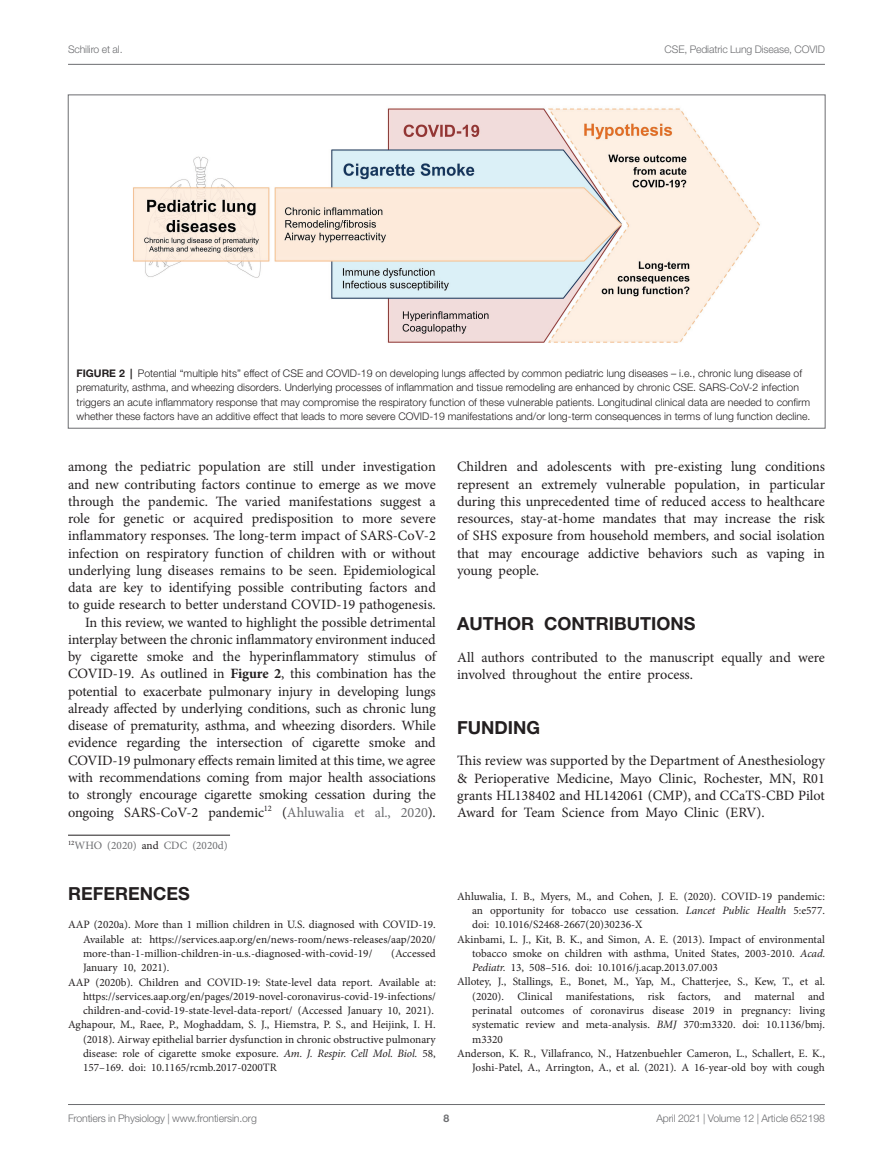
<style>
.page{position:relative;width:893px;height:1170px;background:#fff}
.page>*{position:absolute;margin:0;border:0;box-sizing:border-box;transform-origin:0 0}
.HEAD_1{font:700 18px "Helvetica Neue LT Std";color:#231f20}
.REF_HD{font:700 18px "Helvetica Neue LT Std";color:#231f20}
.TEXT{font:14.25px/17.2px "Minion Pro";letter-spacing:-.005em;color:#231f20;text-align:justify}
.TEXT_FLUSH{font:14.25px/17.2px "Minion Pro";letter-spacing:-.005em;color:#231f20}
.REF{font:11.25px/14.2px "Minion Pro";color:#231f20;text-align:justify}
.FOOTNOTE{font:11.25px "Minion Pro";color:#6c6d70}
.FIG_LEG{font:300 10.5px/14.2px "Helvetica Neue LT Std";color:#231f20}
.t1{font:300 10.5px "Helvetica Neue LT Std";letter-spacing:-.015em;color:#6c6d70}
.t2{font:700 10.5px "Helvetica Neue LT Std";color:#6c6d70}
.s1{font-weight:700}
.s2{color:#6c6d70}
.s3{color:#231f20}
.s4{font-style:italic}
</style>
<div class="page">
<hr style="left:68px;top:64px;width:757px;height:1px;background:#6c6d70">
<hr style="left:68px;top:1104px;width:757px;height:1px;background:#6c6d70">
<hr style="left:68px;top:834px;width:162px;height:1px;background:#231f20">
<img style="left:133px;top:108px;width:627px;height:235px">
<p class="t1" style="left:68px;top:42px;width:56px">Schiliro et al.</p>
<p class="t1" style="left:665px;top:42px;width:162px">CSE, Pediatric Lung Disease, COVID</p>
<p class="FIG_LEG" style="left:77px;top:366px;width:735px"><span class="s1">FIGURE 2 |</span> Potential “multiple hits” effect of CSE and COVID-19 on developing lungs affected by common pediatric lung diseases – i.e., chronic lung disease of prematurity, asthma, and wheezing disorders. Underlying processes of inflammation and tissue remodeling are enhanced by chronic CSE. SARS-CoV-2 infection triggers an acute inflammatory response that may compromise the respiratory function of these vulnerable patients. Longitudinal clinical data are needed to confirm whether these factors have an additive effect that leads to more severe COVID-19 manifestations and/or long-term consequences in terms of lung function decline.</p>
<p class="TEXT" style="left:68px;top:458px;width:369px">among the pediatric population are still under investigation and new contributing factors continue to emerge as we move through the pandemic. The varied manifestations suggest a role for genetic or acquired predisposition to more severe inflammatory responses. The long-term impact of SARS-CoV-2 infection on respiratory function of children with or without underlying lung diseases remains to be seen. Epidemiological data are key to identifying possible contributing factors and to guide research to better understand COVID-19 pathogenesis.</p>
<p class="TEXT" style="left:68px;top:613px;width:369px;text-indent:17px">In this review, we wanted to highlight the possible detrimental interplay between the chronic inflammatory environment induced by cigarette smoke and the hyperinflammatory stimulus of COVID-19. As outlined in <span class="s1">Figure 2</span>, this combination has the potential to exacerbate pulmonary injury in developing lungs already affected by underlying conditions, such as chronic lung disease of prematurity, asthma, and wheezing disorders. While evidence regarding the intersection of cigarette smoke and COVID-19 pulmonary effects remain limited at this time, we agree with recommendations coming from major health associations to strongly encourage cigarette smoking cessation during the ongoing SARS-CoV-2 pandemic<sup>12</sup> (<span class="s2">Ahluwalia et al., 2020</span>).</p>
<p class="FOOTNOTE" style="left:68px;top:837px;width:161px"><sup>12</sup>WHO (2020) <span class="s3">and</span> CDC (2020d)</p>
<p class="REF_HD" style="left:68px;top:882px;width:123px">REFERENCES</p>
<p class="REF" style="left:83px;top:917px;width:354px;text-indent:-15px">AAP (2020a). More than 1 million children in U.S. diagnosed with COVID-19.<br>Available at: https://services.aap.org/en/news-room/news-releases/aap/2020/ more-than-1-million-children-in-u.s.-diagnosed-with-covid-19/</p>
<p class="REF" style="left:391px;top:946px;width:46px">(Accessed</p>
<p class="REF" style="left:83px;top:960px;width:88px">January 10, 2021).</p>
<p class="REF" style="left:83px;top:974px;width:354px;text-indent:-15px">AAP (2020b). Children and COVID-19: State-level data report. Available at: https://services.aap.org/en/pages/2019-novel-coronavirus-covid-19-infections/ children-and-covid-19-state-level-data-report/ (Accessed January 10, 2021).</p>
<p class="REF" style="left:83px;top:1017px;width:354px;text-indent:-15px">Aghapour, M., Raee, P., Moghaddam, S. J., Hiemstra, P. S., and Heijink, I. H. (2018). Airway epithelial barrier dysfunction in chronic obstructive pulmonary disease: role of cigarette smoke exposure. <span class="s4">Am. J. Respir. Cell Mol. Biol.</span> 58, 157–169. doi: 10.1165/rcmb.2017-0200TR</p>
<p class="TEXT" style="left:457px;top:458px;width:369px">Children and adolescents with pre-existing lung conditions represent an extremely vulnerable population, in particular during this unprecedented time of reduced access to healthcare resources, stay-at-home mandates that may increase the risk of SHS exposure from household members, and social isolation that may encourage addictive behaviors such as vaping in young people.</p>
<p class="HEAD_1" style="left:457px;top:612px;width:240px">AUTHOR CONTRIBUTIONS</p>
<p class="TEXT_FLUSH" style="left:457px;top:648px;width:369px">All authors contributed to the manuscript equally and were involved throughout the entire process.</p>
<p class="HEAD_1" style="left:457px;top:716px;width:84px">FUNDING</p>
<p class="TEXT_FLUSH" style="left:457px;top:752px;width:369px;text-align:justify">This review was supported by the Department of Anesthesiology &amp; Perioperative Medicine, Mayo Clinic, Rochester, MN, R01 grants HL138402 and HL142061 (CMP), and CCaTS-CBD Pilot Award for Team Science from Mayo Clinic (ERV).</p>
<p class="REF" style="left:472px;top:889px;width:354px;text-indent:-15px">Ahluwalia, I. B., Myers, M., and Cohen, J. E. (2020). COVID-19 pandemic: an opportunity for tobacco use cessation. <span class="s4">Lancet Public Health</span> 5:e577. doi: 10.1016/S2468-2667(20)30236-X</p>
<p class="REF" style="left:472px;top:931px;width:355px;text-indent:-15px">Akinbami, L. J., Kit, B. K., and Simon, A. E. (2013). Impact of environmental tobacco smoke on children with asthma, United States, 2003-2010. <span class="s4">Acad.<br>Pediatr.</span> 13, 508–516. doi: 10.1016/j.acap.2013.07.003</p>
<p class="REF" style="left:472px;top:974px;width:354px;text-indent:-15px">Allotey, J., Stallings, E., Bonet, M., Yap, M., Chatterjee, S., Kew, T., et al. (2020). Clinical manifestations, risk factors, and maternal and perinatal outcomes of coronavirus disease 2019 in pregnancy: living systematic review and meta-analysis. <span class="s4">BMJ</span> 370:m3320. doi: 10.1136/bmj. m3320</p>
<p class="REF" style="left:457px;top:1045px;width:369px;text-align:right">Anderson, K. R., Villafranco, N., Hatzenbuehler Cameron, L., Schallert, E. K.,<br>Joshi-Patel, A., Arrington, A., et al. (2021). A 16-year-old boy with cough</p>
<p class="t1" style="left:68px;top:1111px;width:190px">Frontiers in Physiology | www.frontiersin.org</p>
<p class="t2" style="left:444px;top:1111px;width:7px">8</p>
<p class="t1" style="left:656px;top:1111px;width:170px">April 2021 | Volume 12 | Article 652198</p>
</div>
